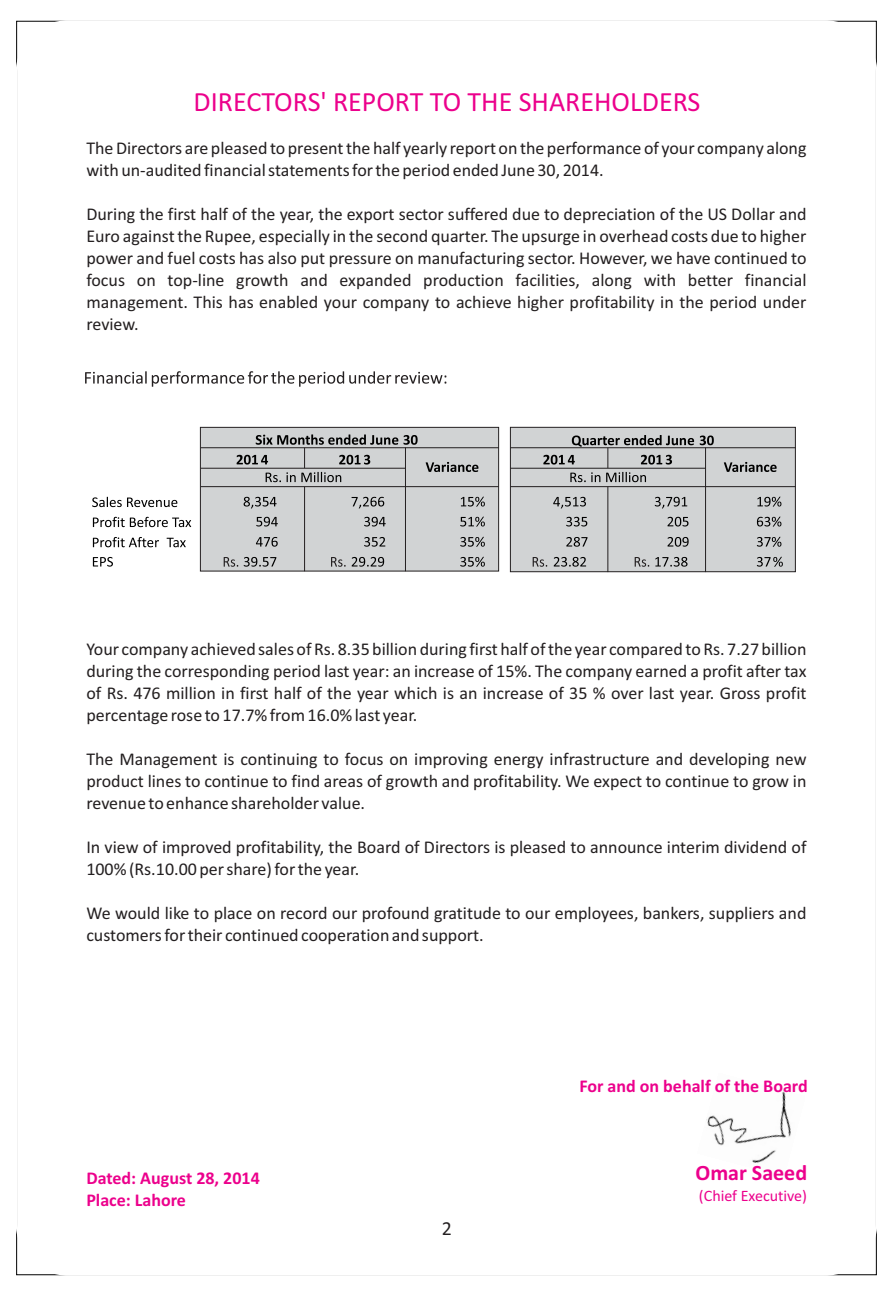
<style>
.page{position:relative;width:893px;height:1296px;background:#fff}
.page>*{position:absolute;margin:0;border:0;box-sizing:border-box;transform-origin:0 0}
.t1{font:28px "Calibri";color:#ec008c}
.t2{font:700 22px "Calibri";color:#ec008c}
.t3{font:20px "Calibri";color:#231f20}
.t4{font:18px/22px "Calibri";color:#231f20}
.t5{font:700 18px/22px "Calibri";color:#ec008c}
.t6{font:16px "Calibri";color:#ec008c}
</style>
<div class="page">
<img style="left:706px;top:1090px;width:85px;height:73px">
<svg style="left:85px;top:371px;width:361px;height:16px"></svg>
<svg style="left:92px;top:497px;width:85px;height:10px"></svg>
<svg style="left:93px;top:517px;width:98px;height:10px"></svg>
<svg style="left:93px;top:537px;width:66px;height:10px"></svg>
<svg style="left:167px;top:538px;width:19px;height:9px"></svg>
<svg style="left:93px;top:557px;width:20px;height:10px"></svg>
<svg style="left:199px;top:426px;width:301px;height:146px;background:#bfc0c1"></svg>
<svg style="left:509px;top:426px;width:287px;height:147px;background:#bec0c1"></svg>
<h1 class="t1" style="left:193px;top:90px;width:508px">DIRECTORS' REPORT TO THE SHAREHOLDERS</h1>
<p class="t4" style="left:86px;top:138px;width:721px">The Directors are pleased to present the half yearly report on the performance of your company along with un‐audited financial statements for the period ended June 30, 2014.</p>
<p class="t4" style="left:86px;top:204px;width:722px;text-align:justify">During the first half of the year, the export sector suffered due to depreciation of the US Dollar and Euro against the Rupee, especially in the second quarter. The upsurge in overhead costs due to higher power and fuel costs has also put pressure on manufacturing sector. However, we have continued to focus on top‐line growth and expanded production facilities, along with better financial management. This has enabled your company to achieve higher profitability in the period under review.</p>
<p class="t4" style="left:86px;top:639px;width:722px;text-align:justify">Your company achieved sales of Rs. 8.35 billion during first half of the year compared to Rs. 7.27 billion during the corresponding period last year: an increase of 15%. The company earned a profit after tax of Rs. 476 million in first half of the year which is an increase of 35 % over last year. Gross profit percentage rose to 17.7% from 16.0% last year.</p>
<p class="t4" style="left:86px;top:749px;width:722px;text-align:justify">The Management is continuing to focus on improving energy infrastructure and developing new product lines to continue to find areas of growth and profitability. We expect to continue to grow in revenue to enhance shareholder value.</p>
<p class="t4" style="left:86px;top:837px;width:721px">In view of improved profitability, the Board of Directors is pleased to announce interim dividend of<br>100% (Rs.10.00 per share) for the year.</p>
<p class="t4" style="left:86px;top:903px;width:721px">We would like to place on record our profound gratitude to our employees, bankers, suppliers and customers for their continued cooperation and support.</p>
<p class="t5" style="left:579px;top:1076px;width:230px">For and on behalf of the Board</p>
<p class="t5" style="left:86px;top:1168px;width:175px">Dated: August 28, 2014<br>Place: Lahore</p>
<p class="t2" style="left:695px;top:1163px;width:113px">Omar Saeed</p>
<p class="t6" style="left:699px;top:1189px;width:110px">(Chief Executive)</p>
<p class="t3" style="left:442px;top:1220px;width:12px">2</p>
</div>
